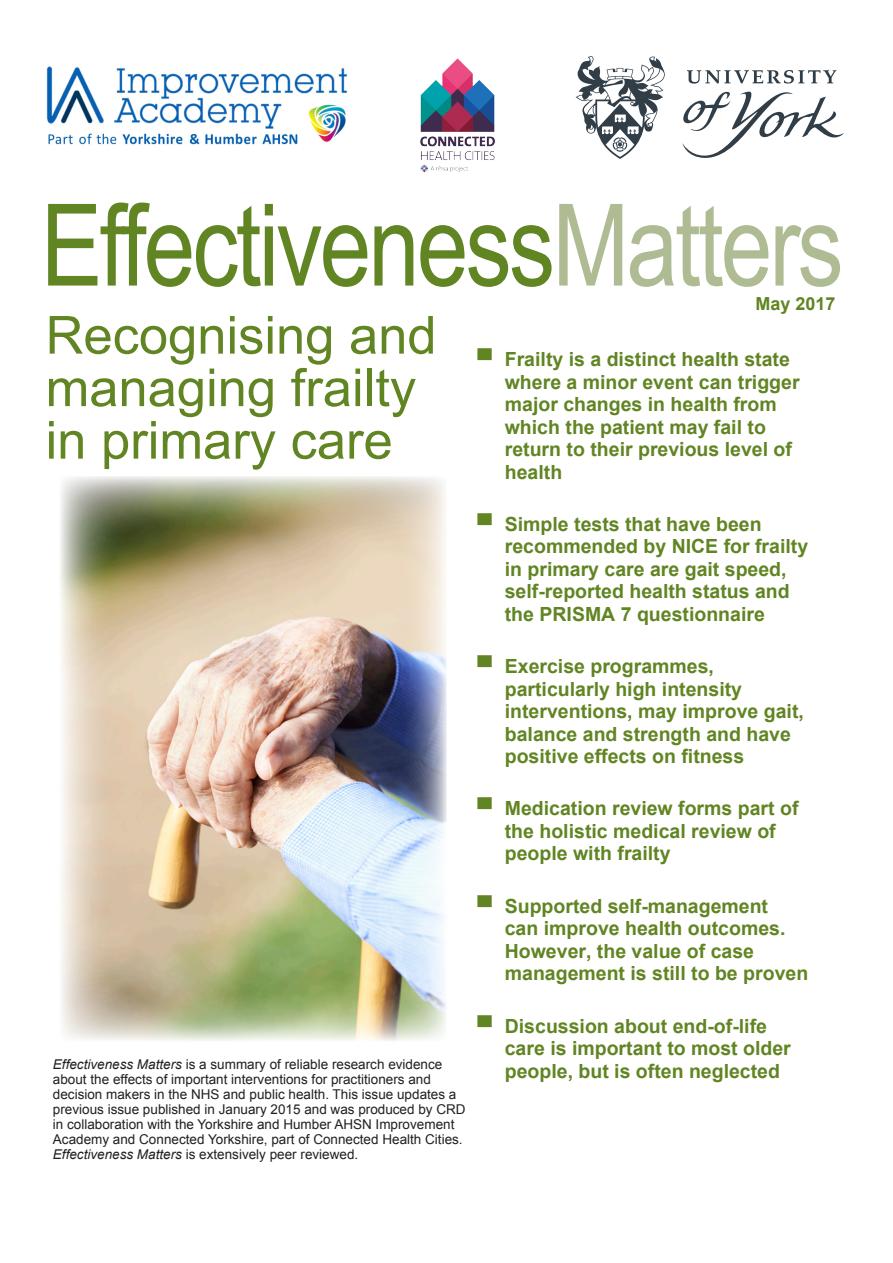
<style>
.page{position:relative;width:893px;height:1263px;background:#fff}
.page>*{position:absolute;margin:0;border:0;box-sizing:border-box;transform-origin:0 0}
.t1{font:114px "Arial";letter-spacing:-.03em;color:#618523;scale:.81 1}
.body_text{font:52.5px/52.5px "Arial";color:#618523}
.t2{font:700 19.5px/22.5px "Arial";color:#618523}
.t3{font:700 18px "Arial";color:#618523}
.t4{font:13.5px/15px "Arial";color:#231f20}
.s1{color:#afbc93}
.s2{font-style:italic}
</style>
<div class="page">
<svg style="left:682px;top:70px;width:162px;height:88px"></svg>
<svg style="left:576px;top:56px;width:89px;height:103px"></svg>
<img style="left:46px;top:66px;width:302px;height:79px">
<img style="left:420px;top:58px;width:75px;height:115px">
<img style="left:60px;top:476px;width:386px;height:565px">
<p class="t1" style="left:41px;top:171px;width:993px">Effectiveness<span class="s1">Matters</span></p>
<p class="t3" style="left:755px;top:292px;width:82px">May 2017</p>
<p class="body_text" style="left:46px;top:309px;width:393px">Recognising and managing frailty in primary care</p>
<p class="t2" style="left:505px;top:349px;width:296px;text-indent:-27px">▀ Frailty is a distinct health state where a minor event can trigger major changes in health from which the patient may fail to return to their previous level of health</p>
<p class="t2" style="left:505px;top:513px;width:305px;text-indent:-27px">▀ Simple tests that have been recommended by NICE for frailty in primary care are gait speed, self-reported health status and the PRISMA 7 questionnaire</p>
<p class="t2" style="left:505px;top:656px;width:301px;text-indent:-27px">▀ Exercise programmes, particularly high intensity interventions, may improve gait, balance and strength and have positive effects on fitness</p>
<p class="t2" style="left:505px;top:798px;width:295px;text-indent:-27px">▀ Medication review forms part of the holistic medical review of people with frailty</p>
<p class="t2" style="left:505px;top:895px;width:305px;text-indent:-27px">▀ Supported self-management<br>can improve health outcomes.<br>However, the value of case management is still to be proven</p>
<p class="t2" style="left:505px;top:1015px;width:288px;text-indent:-27px">▀ Discussion about end-of-life care is important to most older people, but is often neglected</p>
<p class="t4" style="left:53px;top:1057px;width:414px"><span class="s2">Effectiveness Matters</span> is a summary of reliable research evidence about the effects of important interventions for practitioners and decision makers in the NHS and public health. This issue updates a previous issue published in January 2015 and was produced by CRD in collaboration with the Yorkshire and Humber AHSN Improvement Academy and Connected Yorkshire, part of Connected Health Cities.<br><span class="s2">Effectiveness Matters</span> is extensively peer reviewed.</p>
</div>
